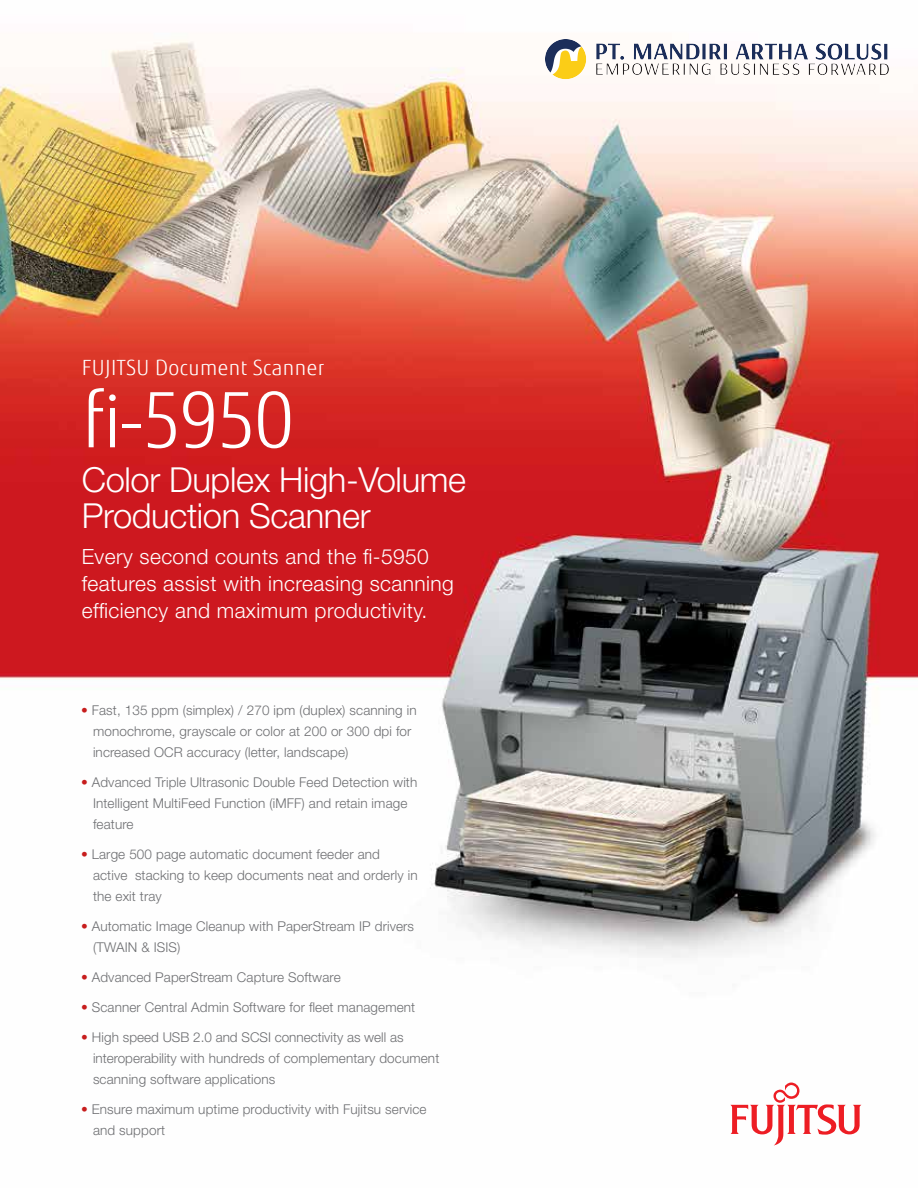
<style>
.page{position:relative;width:918px;height:1188px;background:#fff}
.page>*{position:absolute;margin:0;border:0;box-sizing:border-box;transform-origin:0 0}
.t1{font:300 76.5px "Fujitsu Sans";color:#fff}
.t2{font:300 34.5px/36px "Helvetica Neue";letter-spacing:-.01em;color:#fff}
.t3{font:300 21px/27px "Helvetica Neue";letter-spacing:.02em;color:#fff}
.t4{font:300 21px "Fujitsu Sans";letter-spacing:.02em;color:#fff}
.t5{font:300 13.5px/21px "Helvetica Neue";letter-spacing:.01em;color:#6d6e71}
.s1{color:#c71d1d}
</style>
<div class="page">
<img style="left:0;top:40px;width:918px;height:1106px">
<svg style="left:730px;top:1083px;width:131px;height:62px"></svg>
<img style="left:545px;top:39px;width:345px;height:41px">
<h3 class="t4" style="left:82px;top:355px;width:244px">FUJITSU Document Scanner</h3>
<h1 class="t1" style="left:82px;top:375px;width:214px">fi-5950</h1>
<h2 class="t2" style="left:82px;top:461px;width:386px">Color Duplex High-Volume<br>Production Scanner</h2>
<h3 class="t3" style="left:82px;top:543px;width:374px">Every second counts and the fi-5950 features assist with increasing scanning efficiency and maximum productivity.</h3>
<p class="t5" style="left:93px;top:699px;width:325px;text-indent:-12px"><span class="s1">•</span> Fast, 135 ppm (simplex) / 270 ipm (duplex) scanning in monochrome, grayscale or color at 200 or 300 dpi for increased OCR accuracy (letter, landscape)</p>
<p class="t5" style="left:93px;top:771px;width:326px;text-indent:-12px"><span class="s1">•</span> Advanced Triple Ultrasonic Double Feed Detection with<br>Intelligent MultiFeed Function (iMFF) and retain image feature</p>
<p class="t5" style="left:93px;top:843px;width:326px;text-indent:-12px"><span class="s1">•</span> Large 500 page automatic document feeder and active stacking to keep documents neat and orderly in the exit tray</p>
<p class="t5" style="left:93px;top:915px;width:323px;text-indent:-12px"><span class="s1">•</span> Automatic Image Cleanup with PaperStream IP drivers (TWAIN &amp; ISIS)</p>
<p class="t5" style="left:81px;top:966px;width:261px"><span class="s1">•</span> Advanced PaperStream Capture Software</p>
<p class="t5" style="left:81px;top:996px;width:336px"><span class="s1">•</span> Scanner Central Admin Software for fleet management</p>
<p class="t5" style="left:93px;top:1026px;width:348px;text-indent:-12px"><span class="s1">•</span> High speed USB 2.0 and SCSI connectivity as well as interoperability with hundreds of complementary document scanning software applications</p>
<p class="t5" style="left:93px;top:1098px;width:335px;text-indent:-12px"><span class="s1">•</span> Ensure maximum uptime productivity with Fujitsu service and support</p>
</div>
